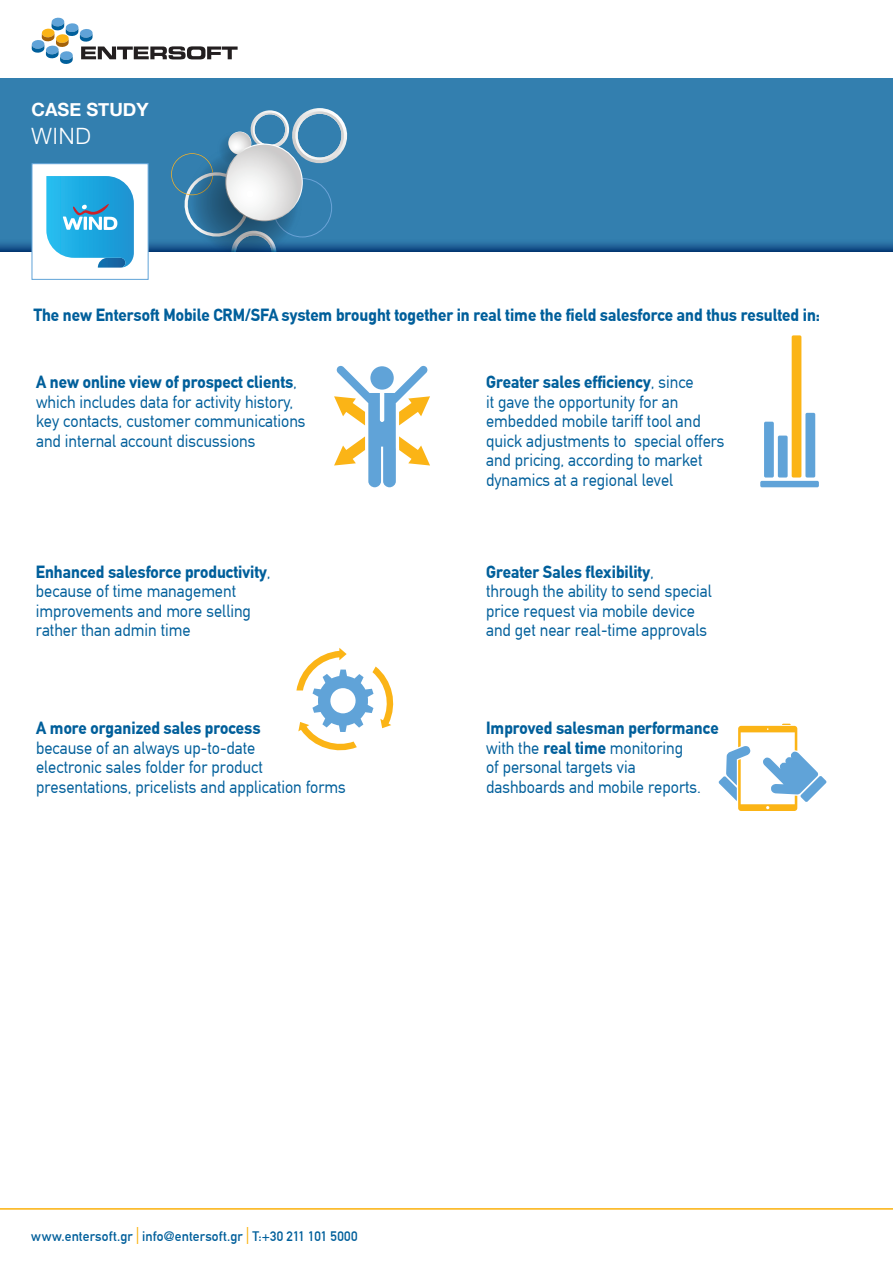
<style>
.page{position:relative;width:893px;height:1263px;background:#fff}
.page>*{position:absolute;margin:0;border:0;box-sizing:border-box;transform-origin:0 0}
.t1{font:300 22.5px "Helvetica Neue";color:#fff}
.t2{font:700 18.3px "Helvetica Neue";color:#fff}
.t3{font:17.25px/19.5px "CF Din";color:#005f9b;scale:.95 1}
.t4{font:700 17.25px "CF Din";color:#005f9b;scale:.95 1}
.t5{font:13.5px "CF Din";letter-spacing:.01em;color:#005f9b}
.s1{font-weight:700}
.s2{font-size:23.7px;color:#fbb416}
</style>
<div class="page">
<svg style="left:31px;top:17px;width:207px;height:47px"></svg>
<div style="left:0;top:78px;width:893px;height:174px;background:#337faf"></div>
<svg style="left:171px;top:108px;width:177px;height:130px"></svg>
<svg style="left:226px;top:145px;width:76px;height:75px"></svg>
<svg style="left:0;top:238px;width:893px;height:14px"></svg>
<hr style="left:0;top:1208px;width:893px;height:2px;background:#fbb416">
<div style="left:805px;top:413px;width:10px;height:64px;background:#60a3d8;border-radius:2px"></div>
<div style="left:764px;top:422px;width:10px;height:55px;background:#60a3d8;border-radius:2px"></div>
<div style="left:792px;top:335px;width:9px;height:142px;background:#fbb416;border-radius:2px"></div>
<div style="left:778px;top:436px;width:10px;height:41px;background:#60a3d8;border-radius:2px"></div>
<div style="left:760px;top:481px;width:59px;height:6px;background:#60a3d8;border-radius:2px"></div>
<div style="left:32px;top:163px;width:116px;height:117px;background:#fff;border:1px solid #60a3d8"></div>
<svg style="left:46px;top:176px;width:88px;height:92px"></svg>
<svg style="left:296px;top:648px;width:98px;height:103px"></svg>
<svg style="left:334px;top:366px;width:96px;height:121px"></svg>
<div style="left:370px;top:366px;width:24px;height:24px;background:#60a3d8;border-radius:50%"></div>
<svg style="left:718px;top:724px;width:109px;height:87px"></svg>
<p class="t2" style="left:32px;top:95px;width:118px">CASE STUDY</p>
<h1 class="t1" style="left:32px;top:118px;width:61px">WIND</h1>
<p class="t4" style="left:34px;top:306px;width:829px">The new Entersoft Mobile CRM/SFA system brought together in real time the field salesforce and thus resulted in:</p>
<p class="t3" style="left:36px;top:373px;width:285px"><span class="s1">A new online view of prospect clients</span>, which includes data for activity history, key contacts, customer communications and internal account discussions</p>
<p class="t3" style="left:486px;top:373px;width:253px"><span class="s1">Greater sales efficiency</span>, since<br>it gave the opportunity for an embedded mobile tariff tool and quick adjustments to special offers and pricing, according to market dynamics at a regional level</p>
<p class="t3" style="left:36px;top:562px;width:249px"><span class="s1">Enhanced salesforce productivity</span>, because of time management improvements and more selling rather than admin time</p>
<p class="t3" style="left:486px;top:562px;width:239px"><span class="s1">Greater Sales flexibility</span>,<br>through the ability to send special price request via mobile device and get near real-time approvals</p>
<p class="t4" style="left:36px;top:719px;width:238px">A more organized sales process</p>
<p class="t3" style="left:36px;top:738px;width:328px">because of an always up-to-date<br>electronic sales folder for product presentations, pricelists and application forms</p>
<p class="t3" style="left:486px;top:719px;width:246px"><span class="s1">Improved salesman performance </span>with the <span class="s1">real time</span> monitoring<br>of personal targets via dashboards and mobile reports.</p>
<p class="t5" style="left:31px;top:1230px;width:328px">www.entersoft.gr <span class="s2">|</span> info@entersoft.gr <span class="s2">|</span> T:+30 211 101 5000</p>
</div>
